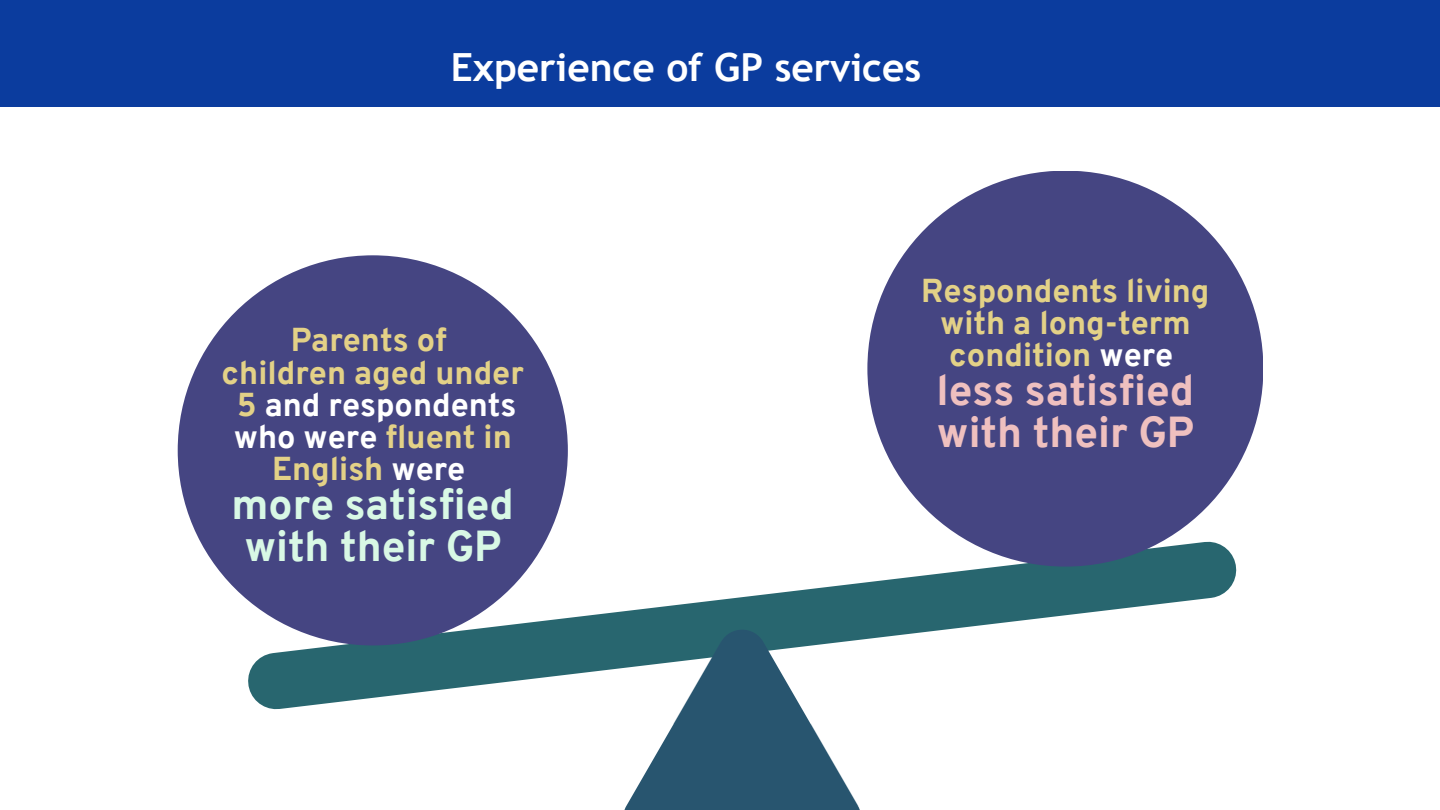
<style>
.page{position:relative;width:1440px;height:810px;background:#fff}
.page>*{position:absolute;margin:0;border:0;box-sizing:border-box;transform-origin:0 0}
.t1{font:800 42.3px/42px "Overpass";color:#d8f8e5;text-align:center}
.t2{font:800 42.3px/42px "Overpass";color:#efc0bf}
.t3{font:700 38.8px "Trebuchet MS";color:#fff}
.t4{font:800 32.3px/32.2px "Overpass";color:#e3d187;text-align:center}
.s1{color:#fff}
</style>
<div class="page">
<div style="left:0;top:0;width:1440px;height:106px;background:#0b3c9e"></div>
<svg style="left:214px;top:507px;width:1023px;height:203px"></svg>
<div style="left:178px;top:255px;width:390px;height:390px;background:#454582;border-radius:50%"></div>
<div style="left:867px;top:171px;width:396px;height:396px;background:#454582;border-radius:50%"></div>
<svg style="left:617px;top:626px;width:250px;height:184px"></svg>
<h1 class="t3" style="left:451px;top:45px;width:472px">Experience of GP services</h1>
<p class="t4" style="left:222px;top:327px;width:304px">Parents of<br>children aged under<br>5 <span class="s1">and respondents who were</span> fluent in<br>English <span class="s1">were</span></p>
<p class="t1" style="left:232px;top:488px;width:284px">more satisfied with their GP</p>
<p class="t4" style="left:921px;top:278px;width:290px">Respondents living with a long-term condition <span class="s1">were</span></p>
<h1 class="t2" style="left:937px;top:374px;width:259px">less satisfied with their GP</h1>
</div>
